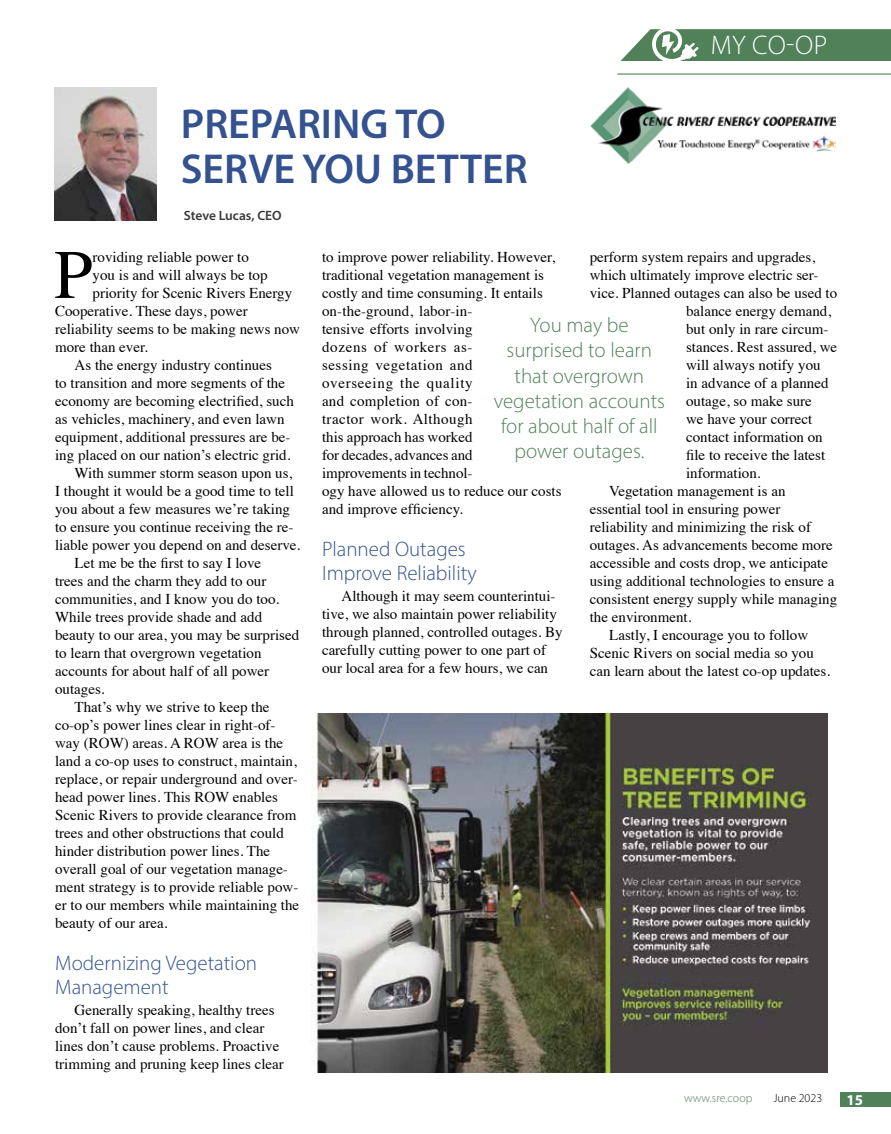
<style>
.page{position:relative;width:891px;height:1134px;background:#fff}
.page>*{position:absolute;margin:0;border:0;box-sizing:border-box;transform-origin:0 0}
.t1{font:69.45px "Times";color:#000}
.t2{font:600 42px/45px "Myriad Pro";color:#33528f}
.t3{font:300 27px "Myriad Pro";color:#fff}
.t4{font:300 21px/25.2px "Myriad Pro";color:#518159;text-align:center}
.t5{font:300 21px/24px "Myriad Pro";color:#33528f}
.t6{font:15px/18px "Times";color:#000}
.t7{font:700 15px "Myriad Pro";color:#fff}
.t8{font:600 13.5px "Myriad Pro";color:#393939}
.t9{font:300 12px "Myriad Pro";color:#518159}
.t10{font:300 12px "Myriad Pro";color:#000}
</style>
<div class="page">
<div style="left:840px;top:1093px;width:51px;height:14px;background:#518159"></div>
<img style="left:55px;top:87px;width:102px;height:134px">
<img style="left:591px;top:87px;width:245px;height:76px">
<hr style="left:617px;top:73px;width:274px;height:2px;background:#518159">
<svg style="left:621px;top:29px;width:270px;height:32px"></svg>
<img style="left:312px;top:714px;width:515px;height:359px">
<h2 class="t2" style="left:181px;top:100px;width:348px">PREPARING TO<br>SERVE YOU BETTER</h2>
<p class="t8" style="left:184px;top:207px;width:99px">Steve Lucas, CEO</p>
<h3 class="t3" style="left:711px;top:29px;width:118px">MY CO-OP</h3>
<h1 class="t1" style="left:54px;top:210px;width:40px">P</h1>
<p class="t6" style="left:93px;top:247px;width:158px">roviding reliable power to</p>
<p class="t6" style="left:93px;top:265px;width:176px">you is and will always be top</p>
<p class="t6" style="left:93px;top:283px;width:201px">priority for Scenic Rivers Energy</p>
<p class="t6" style="left:55px;top:301px;width:194px">Cooperative. These days, power</p>
<p class="t6" style="left:55px;top:319px;width:246px">reliability seems to be making news now</p>
<p class="t6" style="left:55px;top:337px;width:94px">more than ever.</p>
<p class="t6" style="left:75px;top:355px;width:199px">As the energy industry continues</p>
<p class="t6" style="left:55px;top:373px;width:231px">to transition and more segments of the</p>
<p class="t6" style="left:55px;top:391px;width:240px">economy are becoming electrified, such</p>
<p class="t6" style="left:55px;top:409px;width:231px">as vehicles, machinery, and even lawn</p>
<p class="t6" style="left:55px;top:427px;width:237px">equipment, additional pressures are be-</p>
<p class="t6" style="left:55px;top:445px;width:237px">ing placed on our nation’s electric grid.</p>
<p class="t6" style="left:75px;top:463px;width:219px">With summer storm season upon us,</p>
<p class="t6" style="left:55px;top:481px;width:240px">I thought it would be a good time to tell</p>
<p class="t6" style="left:55px;top:499px;width:236px">you about a few measures we’re taking</p>
<p class="t6" style="left:55px;top:517px;width:240px">to ensure you continue receiving the re-</p>
<p class="t6" style="left:55px;top:535px;width:247px">liable power you depend on and deserve.</p>
<p class="t6" style="left:75px;top:553px;width:188px">Let me be the first to say I love</p>
<p class="t6" style="left:55px;top:571px;width:213px">trees and the charm they add to our</p>
<p class="t6" style="left:55px;top:589px;width:226px">communities, and I know you do too.</p>
<p class="t6" style="left:55px;top:607px;width:209px">While trees provide shade and add</p>
<p class="t6" style="left:55px;top:625px;width:246px">beauty to our area, you may be surprised</p>
<p class="t6" style="left:55px;top:643px;width:208px">to learn that overgrown vegetation</p>
<p class="t6" style="left:55px;top:661px;width:216px">accounts for about half of all power</p>
<p class="t6" style="left:55px;top:679px;width:51px">outages.</p>
<p class="t6" style="left:75px;top:697px;width:196px">That’s why we strive to keep the</p>
<p class="t6" style="left:55px;top:715px;width:222px">co-op’s power lines clear in right-of-</p>
<p class="t6" style="left:55px;top:733px;width:230px">way (ROW) areas. A ROW area is the</p>
<p class="t6" style="left:55px;top:751px;width:243px">land a co-op uses to construct, maintain,</p>
<p class="t6" style="left:55px;top:769px;width:244px">replace, or repair underground and over-</p>
<p class="t6" style="left:55px;top:787px;width:224px">head power lines. This ROW enables</p>
<p class="t6" style="left:55px;top:805px;width:243px">Scenic Rivers to provide clearance from</p>
<p class="t6" style="left:55px;top:823px;width:230px">trees and other obstructions that could</p>
<p class="t6" style="left:55px;top:841px;width:217px">hinder distribution power lines. The</p>
<p class="t6" style="left:55px;top:859px;width:234px">overall goal of our vegetation manage-</p>
<p class="t6" style="left:55px;top:877px;width:245px">ment strategy is to provide reliable pow-</p>
<p class="t6" style="left:55px;top:895px;width:246px">er to our members while maintaining the</p>
<p class="t6" style="left:55px;top:913px;width:114px">beauty of our area.</p>
<h3 class="t5" style="left:55px;top:951px;width:203px">Modernizing Vegetation<br>Management</h3>
<p class="t6" style="left:55px;top:1000px;width:230px;text-indent:20px">Generally speaking, healthy trees don’t fall on power lines, and clear lines don’t cause problems. Proactive trimming and pruning keep lines clear</p>
<p class="t6" style="left:322px;top:247px;width:241px">to improve power reliability. However, traditional vegetation management is costly and time consuming. It entails on-the-ground, labor-in-<br>tensive efforts involving<br>dozens of workers as-<br>sessing vegetation and<br>overseeing the quality<br>and completion of con-<br>tractor work. Although<br>this approach has worked<br>for decades, advances and<br>improvements in technol-<br>ogy have allowed us to reduce our costs and improve efficiency.</p>
<h3 class="t5" style="left:322px;top:537px;width:156px">Planned Outages<br>Improve Reliability</h3>
<p class="t6" style="left:322px;top:586px;width:242px;text-indent:19px">Although it may seem counterintui&shy;tive, we also maintain power reliability through planned, controlled outages. By carefully cutting power to one part of our local area for a few hours, we can</p>
<p class="t6" style="left:590px;top:247px;width:227px">perform system repairs and upgrades,</p>
<p class="t6" style="left:590px;top:265px;width:230px">which ultimately improve electric ser-</p>
<p class="t6" style="left:590px;top:283px;width:249px">vice. Planned outages can also be used to</p>
<p class="t6" style="left:686px;top:301px;width:147px">balance energy demand,</p>
<p class="t6" style="left:686px;top:319px;width:144px">but only in rare circum-</p>
<p class="t6" style="left:686px;top:337px;width:153px">stances. Rest assured, we</p>
<p class="t6" style="left:686px;top:355px;width:136px">will always notify you</p>
<p class="t6" style="left:686px;top:373px;width:144px">in advance of a planned</p>
<p class="t6" style="left:686px;top:391px;width:127px">outage, so make sure</p>
<p class="t6" style="left:686px;top:409px;width:128px">we have your correct</p>
<p class="t6" style="left:686px;top:427px;width:138px">contact information on</p>
<p class="t6" style="left:686px;top:445px;width:141px">file to receive the latest</p>
<p class="t6" style="left:686px;top:463px;width:76px">information.</p>
<p class="t6" style="left:609px;top:481px;width:178px">Vegetation management is an</p>
<p class="t6" style="left:590px;top:499px;width:192px">essential tool in ensuring power</p>
<p class="t6" style="left:590px;top:517px;width:223px">reliability and minimizing the risk of</p>
<p class="t6" style="left:590px;top:535px;width:244px">outages. As advancements become more</p>
<p class="t6" style="left:590px;top:553px;width:240px">accessible and costs drop, we anticipate</p>
<p class="t6" style="left:590px;top:571px;width:246px">using additional technologies to ensure a</p>
<p class="t6" style="left:590px;top:589px;width:249px">consistent energy supply while managing</p>
<p class="t6" style="left:590px;top:607px;width:103px">the environment.</p>
<p class="t6" style="left:609px;top:625px;width:200px">Lastly, I encourage you to follow</p>
<p class="t6" style="left:590px;top:643px;width:226px">Scenic Rivers on social media so you</p>
<p class="t6" style="left:590px;top:661px;width:242px">can learn about the latest co-op updates.</p>
<h3 class="t4" style="left:494px;top:312px;width:173px">You may be surprised to learn that overgrown vegetation accounts for about half of all power outages.</h3>
<p class="t9" style="left:684px;top:1091px;width:70px">www.sre.coop</p>
<p class="t10" style="left:773px;top:1091px;width:50px">June 2023</p>
<p class="t7" style="left:847px;top:1090px;width:18px">15</p>
</div>
